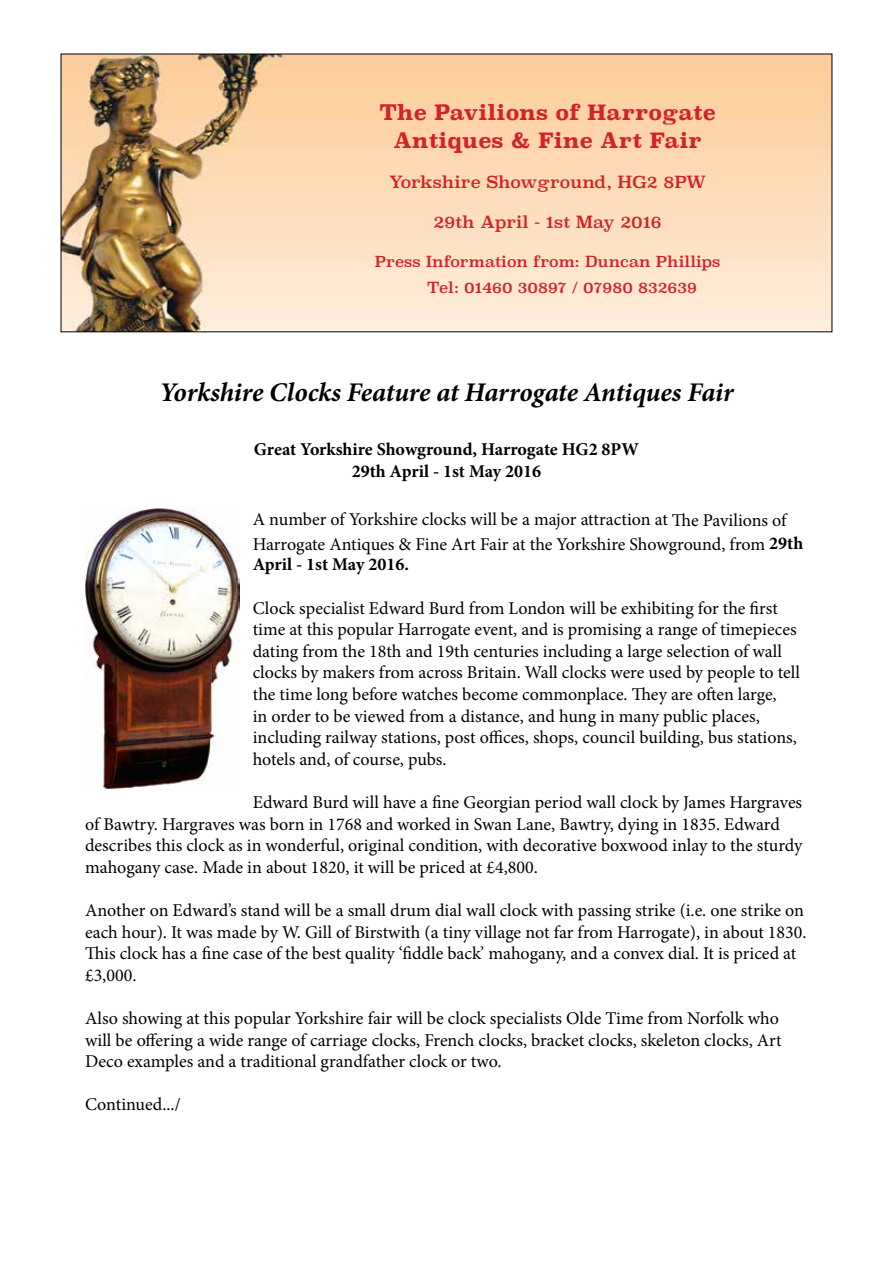
<style>
.page{position:relative;width:893px;height:1263px;background:#fff}
.page>*{position:absolute;margin:0;border:0;box-sizing:border-box;transform-origin:0 0}
.t1{font:italic 700 27px "Minion Pro";letter-spacing:-.005em;color:#000}
.t2{font:700 21px/28.8px "Superclarendon";color:#d2232a;text-align:center}
.t3{font:18px/21.6px "Minion Pro";color:#000}
.t4{font:700 18px/21.6px "Minion Pro";color:#000;text-align:center}
.t5{font:16.5px "Superclarendon";color:#d2232a}
.t6{font:15px/25.5px "Superclarendon";color:#d2232a}
.s1{font-weight:700}
</style>
<div class="page">
<img style="left:63px;top:56px;width:767px;height:274px">
<img style="left:85px;top:508px;width:155px;height:280px">
<p class="t2" style="left:379px;top:99px;width:338px">The Pavilions of Harrogate<br>Antiques &amp; Fine Art Fair</p>
<p class="t5" style="left:389px;top:171px;width:318px">Yorkshire Showground, HG2 8PW</p>
<p class="t5" style="left:434px;top:211px;width:230px">29th April - 1st May 2016</p>
<p class="t6" style="left:427px;top:250px;width:295px;text-indent:-52px">Press Information from: Duncan Phillips<br>Tel: 01460 30897 / 07980 832639</p>
<h1 class="t1" style="left:159px;top:373px;width:576px">Yorkshire Clocks Feature at Harrogate Antiques Fair</h1>
<p class="t4" style="left:254px;top:438px;width:386px">Great Yorkshire Showground, Harrogate HG2 8PW<br>29th April - 1st May 2016</p>
<p class="t3" style="left:253px;top:506px;width:552px;line-height:25.5px">A number of Yorkshire clocks will be a major attraction at The Pavilions of<br>Harrogate Antiques &amp; Fine Art Fair at the Yorkshire Showground, from <span class="s1">29th</span></p>
<p class="t4" style="left:253px;top:553px;width:158px">April - 1st May 2016.</p>
<p class="t3" style="left:253px;top:597px;width:549px">Clock specialist Edward Burd from London will be exhibiting for the first time at this popular Harrogate event, and is promising a range of timepieces dating from the 18th and 19th centuries including a large selection of wall clocks by makers from across Britain. Wall clocks were used by people to tell the time long before watches become commonplace. They are often large,<br>in order to be viewed from a distance, and hung in many public places, including railway stations, post offices, shops, council building, bus stations, hotels and, of course, pubs.</p>
<p class="t3" style="left:85px;top:791px;width:719px;text-indent:168px">Edward Burd will have a fine Georgian period wall clock by James Hargraves of Bawtry. Hargraves was born in 1768 and worked in Swan Lane, Bawtry, dying in 1835. Edward describes this clock as in wonderful, original condition, with decorative boxwood inlay to the sturdy mahogany case. Made in about 1820, it will be priced at £4,800.</p>
<p class="t3" style="left:85px;top:899px;width:723px">Another on Edward’s stand will be a small drum dial wall clock with passing strike (i.e. one strike on each hour). It was made by W. Gill of Birstwith (a tiny village not far from Harrogate), in about 1830.<br>This clock has a fine case of the best quality ‘fiddle back’ mahogany, and a convex dial. It is priced at £3,000.</p>
<p class="t3" style="left:85px;top:1007px;width:698px">Also showing at this popular Yorkshire fair will be clock specialists Olde Time from Norfolk who will be offering a wide range of carriage clocks, French clocks, bracket clocks, skeleton clocks, Art<br>Deco examples and a traditional grandfather clock or two.</p>
<p class="t3" style="left:85px;top:1094px;width:97px">Continued.../</p>
</div>
